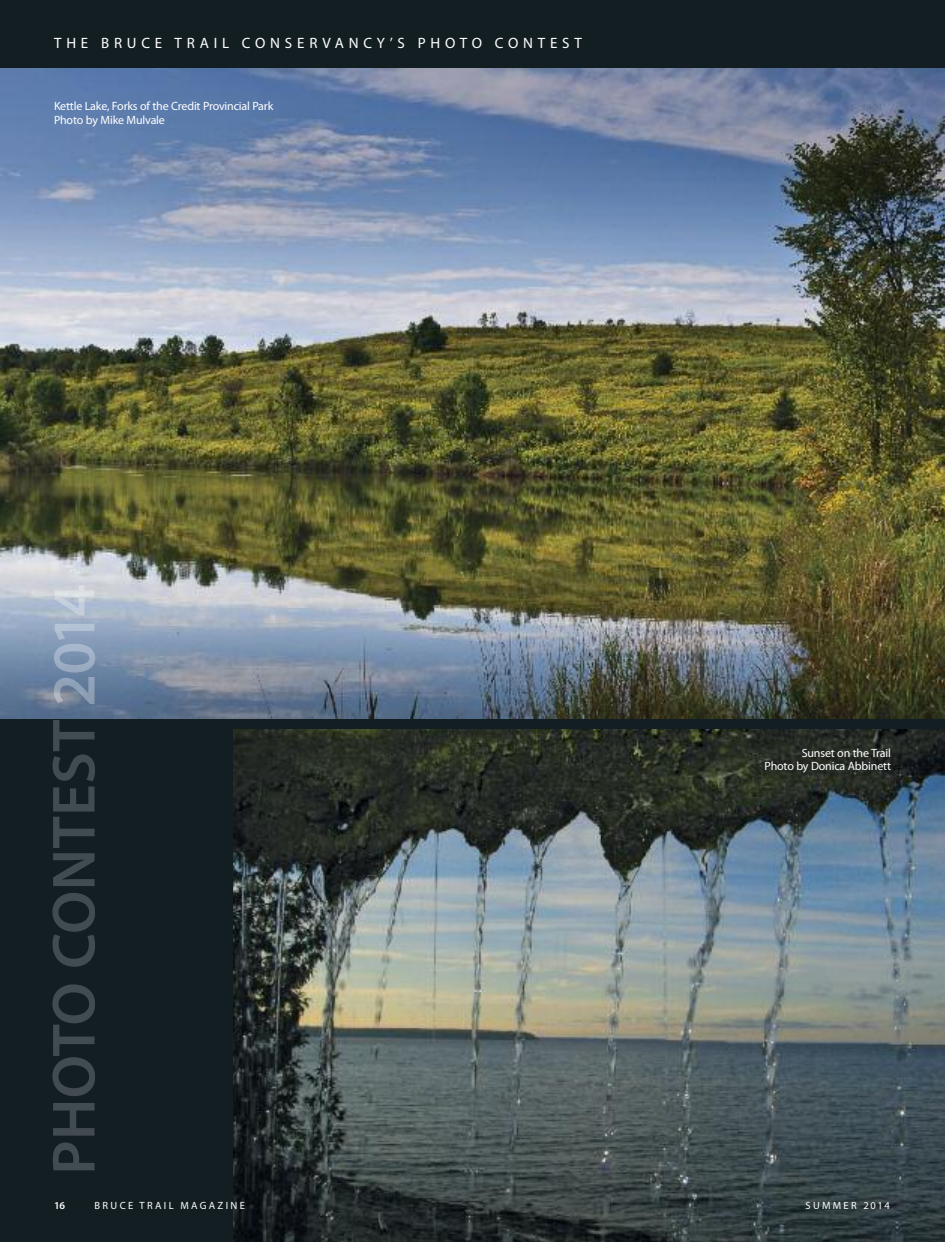
<style>
.page{position:relative;width:945px;height:1242px;background:#131e22}
.page>*{position:absolute;margin:0;border:0;box-sizing:border-box;transform-origin:0 0}
.t1{font:15px "Myriad Pro";letter-spacing:.32em;color:#fff}
.t2{font:12px/13.5px "Myriad Pro";letter-spacing:-.015em;color:#fff}
.t3{font:10.5px "Myriad Pro";letter-spacing:.22em;color:#fff}
.t4{font:600 10.5px "Myriad Pro";color:#fff}
</style>
<div class="page">
<img style="left:234px;top:730px;width:711px;height:512px">
<img style="left:0;top:69px;width:945px;height:649px">
<svg style="left:52px;top:720px;width:43px;height:450px"></svg>
<img style="left:54px;top:677px;width:41px;height:27px">
<img style="left:54px;top:624px;width:41px;height:49px">
<img style="left:55px;top:585px;width:40px;height:31px">
<p class="t1" style="left:54px;top:38px;width:529px">THE BRUCE TRAIL CONSERVANCY’S PHOTO CONTEST</p>
<p class="t2" style="left:54px;top:100px;width:221px">Kettle Lake, Forks of the Credit Provincial Park<br>Photo by Mike Mulvale</p>
<p class="t2" style="left:765px;top:747px;width:128px;text-align:right">Sunset on the Trail<br>Photo by Donica Abbinett</p>
<p class="t4" style="left:54px;top:1202px;width:13px">16</p>
<p class="t3" style="left:95px;top:1202px;width:152px">BRUCE TRAIL MAGAZINE</p>
<p class="t3" style="left:806px;top:1202px;width:86px">SUMMER 2014</p>
</div>
